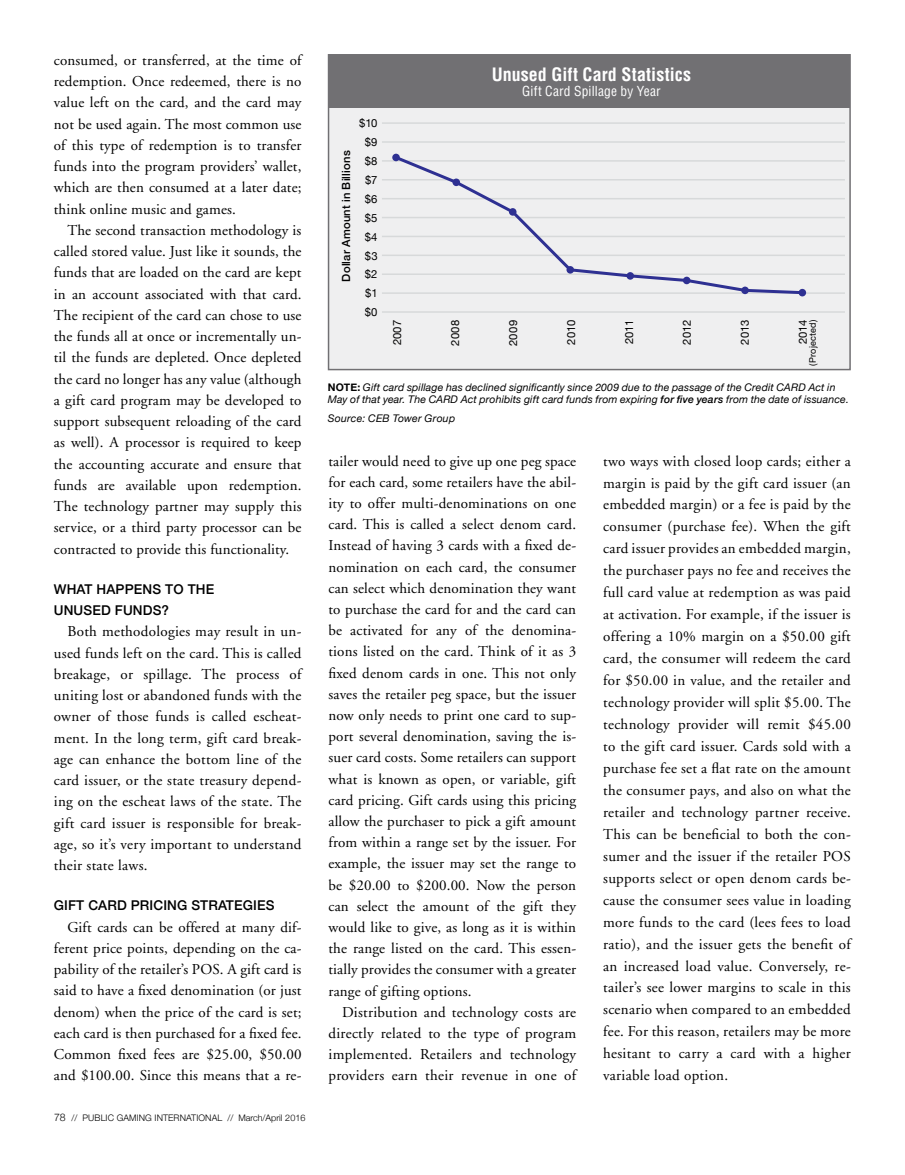
<style>
.page{position:relative;width:905px;height:1175px;background:#fff}
.page>*{position:absolute;margin:0;border:0;box-sizing:border-box;transform-origin:0 0}
.t1{font:700 condensed 18px "Helvetica";letter-spacing:.005em;color:#fff}
.t2{font:15px/21.3px "Adobe Garamond";letter-spacing:.01em;color:#000;text-align:justify}
.t3{font:500 13.5px/21.3px "Helvetica Neue";letter-spacing:.01em;color:#000}
.t4{font:condensed 13.5px "Helvetica";letter-spacing:.01em;color:#fff}
.t5{font:11.25px/18.9px "Helvetica Neue";letter-spacing:.005em;color:#000;text-align:center}
.t6{font:500 11.25px "Helvetica Neue";letter-spacing:.02em;color:#000}
.t7{font:italic 10.5px/12px "Helvetica Neue";letter-spacing:.015em;color:#000}
.t8{font:300 9px "Helvetica Neue";letter-spacing:.01em;color:#000}
.t9{font:9px "Helvetica Neue";letter-spacing:.02em;color:#000}
.s1{font-size:10.5px}
.s2{font-weight:700;font-style:normal}
.s3{font-weight:500}
</style>
<div class="page">
<div style="left:328px;top:54px;width:522px;height:316px;background:#efeff0;border:2px solid #717073"></div>
<div style="left:329px;top:55px;width:520px;height:53px;background:#717073"></div>
<hr style="left:382px;top:122px;width:463px;height:2px;background:#d7d9da">
<hr style="left:382px;top:160px;width:463px;height:2px;background:#d7d9da">
<hr style="left:382px;top:141px;width:463px;height:2px;background:#d7d9da">
<hr style="left:382px;top:198px;width:463px;height:1px;background:#d7d9da">
<hr style="left:382px;top:179px;width:463px;height:1px;background:#d7d9da">
<hr style="left:382px;top:217px;width:463px;height:1px;background:#d7d9da">
<hr style="left:382px;top:254px;width:463px;height:2px;background:#d7d9da">
<hr style="left:382px;top:236px;width:463px;height:1px;background:#d7d9da">
<hr style="left:382px;top:292px;width:463px;height:2px;background:#d7d9da">
<hr style="left:382px;top:273px;width:463px;height:2px;background:#d7d9da">
<hr style="left:382px;top:311px;width:463px;height:2px;background:#d7d9da">
<svg style="left:392px;top:153px;width:413px;height:143px"></svg>
<p class="t2" style="left:54px;top:50px;width:249px">consumed, or transferred, at the time of redemption. Once redeemed, there is no value left on the card, and the card may not be used again. The most common use of this type of redemption is to transfer funds into the program providers’ wallet, which are then consumed at a later date; think online music and games.</p>
<p class="t2" style="left:54px;top:220px;width:249px;text-indent:14px">The second transaction methodology is called stored value. Just like it sounds, the funds that are loaded on the card are kept in an account associated with that card.<br>The recipient of the card can chose to use the funds all at once or incrementally un&shy;til the funds are depleted. Once depleted the card no longer has any value (although a gift card program may be developed to support subsequent reloading of the card as well). A processor is required to keep the accounting accurate and ensure that funds are available upon redemption.<br>The technology partner may supply this service, or a third party processor can be contracted to provide this functionality.</p>
<p class="t3" style="left:54px;top:577px;width:162px">WHAT HAPPENS TO THE<br>UNUSED FUNDS?</p>
<p class="t2" style="left:54px;top:621px;width:249px;text-indent:14px">Both methodologies may result in un&shy;used funds left on the card. This is called breakage, or spillage. The process of uniting lost or abandoned funds with the owner of those funds is called escheat&shy;ment. In the long term, gift card break&shy;age can enhance the bottom line of the card issuer, or the state treasury depend&shy;ing on the escheat laws of the state. The gift card issuer is responsible for break&shy;age, so it’s very important to understand their state laws.</p>
<p class="t3" style="left:54px;top:894px;width:222px">GIFT CARD PRICING STRATEGIES</p>
<p class="t2" style="left:54px;top:916px;width:249px;text-indent:14px">Gift cards can be offered at many dif&shy;ferent price points, depending on the ca&shy;pability of the retailer’s POS. A gift card is said to have a fixed denomination (or just denom) when the price of the card is set; each card is then purchased for a fixed fee.<br>Common fixed fees are $25.00, $50.00 and $100.00. Since this means that a re-</p>
<p class="t8" style="left:54px;top:1110px;width:253px"><span class="s1">78</span> // PUBLIC GAMING INTERNATIONAL // March/April 2016</p>
<p class="t6" style="left:337px;top:282px;width:133px;rotate:-90deg">Dollar Amount in Billions</p>
<p class="t5" style="left:359px;top:114px;width:20px">$10 $9 $8 $7 $6 $5 $4 $3 $2 $1 $0</p>
<p class="t1" style="left:491px;top:63px;width:201px">Unused Gift Card Statistics</p>
<p class="t4" style="left:522px;top:82px;width:140px">Gift Card Spillage by Year</p>
<p class="t5" style="left:388px;top:345px;width:27px;rotate:-90deg">2007</p>
<p class="t5" style="left:446px;top:346px;width:27px;rotate:-90deg">2008</p>
<p class="t5" style="left:504px;top:346px;width:27px;rotate:-90deg">2009</p>
<p class="t5" style="left:562px;top:345px;width:26px;rotate:-90deg">2010</p>
<p class="t5" style="left:620px;top:344px;width:26px;rotate:-90deg">2011</p>
<p class="t5" style="left:678px;top:344px;width:26px;rotate:-90deg">2012</p>
<p class="t5" style="left:736px;top:344px;width:26px;rotate:-90deg">2013</p>
<p class="t5" style="left:794px;top:344px;width:26px;rotate:-90deg">2014</p>
<p class="t9" style="left:806px;top:365px;width:47px;rotate:-90deg">(Projected)</p>
<p class="t7" style="left:328px;top:382px;width:522px"><span class="s2">NOTE:</span> Gift card spillage has declined significantly since 2009 due to the passage of the Credit CARD Act in<br>May of that year. The CARD Act prohibits gift card funds from expiring <span class="s3">for five years</span> from the date of issuance.</p>
<p class="t7" style="left:328px;top:413px;width:129px">Source: CEB Tower Group</p>
<p class="t2" style="left:328px;top:450px;width:249px">tailer would need to give up one peg space for each card, some retailers have the abil&shy;ity to offer multi-denominations on one card. This is called a select denom card.<br>Instead of having 3 cards with a fixed de&shy;nomination on each card, the consumer can select which denomination they want to purchase the card for and the card can be activated for any of the denomina&shy;tions listed on the card. Think of it as 3 fixed denom cards in one. This not only saves the retailer peg space, but the issuer now only needs to print one card to sup&shy;port several denomination, saving the is&shy;suer card costs. Some retailers can support what is known as open, or variable, gift card pricing. Gift cards using this pricing allow the purchaser to pick a gift amount from within a range set by the issuer. For example, the issuer may set the range to be $20.00 to $200.00. Now the person can select the amount of the gift they would like to give, as long as it is within the range listed on the card. This essen&shy;tially provides the consumer with a greater range of gifting options.</p>
<p class="t2" style="left:328px;top:1001px;width:249px;text-indent:14px">Distribution and technology costs are directly related to the type of program implemented. Retailers and technology providers earn their revenue in one of</p>
<p class="t2" style="left:603px;top:450px;width:249px;line-height:21.9px">two ways with closed loop cards; either a margin is paid by the gift card issuer (an embedded margin) or a fee is paid by the consumer (purchase fee). When the gift card issuer provides an embedded margin, the purchaser pays no fee and receives the full card value at redemption as was paid at activation. For example, if the issuer is offering a 10% margin on a $50.00 gift card, the consumer will redeem the card for $50.00 in value, and the retailer and technology provider will split $5.00. The technology provider will remit $45.00 to the gift card issuer. Cards sold with a purchase fee set a flat rate on the amount the consumer pays, and also on what the retailer and technology partner receive.<br>This can be beneficial to both the con&shy;sumer and the issuer if the retailer POS supports select or open denom cards be&shy;cause the consumer sees value in loading more funds to the card (lees fees to load ratio), and the issuer gets the benefit of an increased load value. Conversely, re&shy;tailer’s see lower margins to scale in this scenario when compared to an embedded fee. For this reason, retailers may be more hesitant to carry a card with a higher variable load option.</p>
</div>
